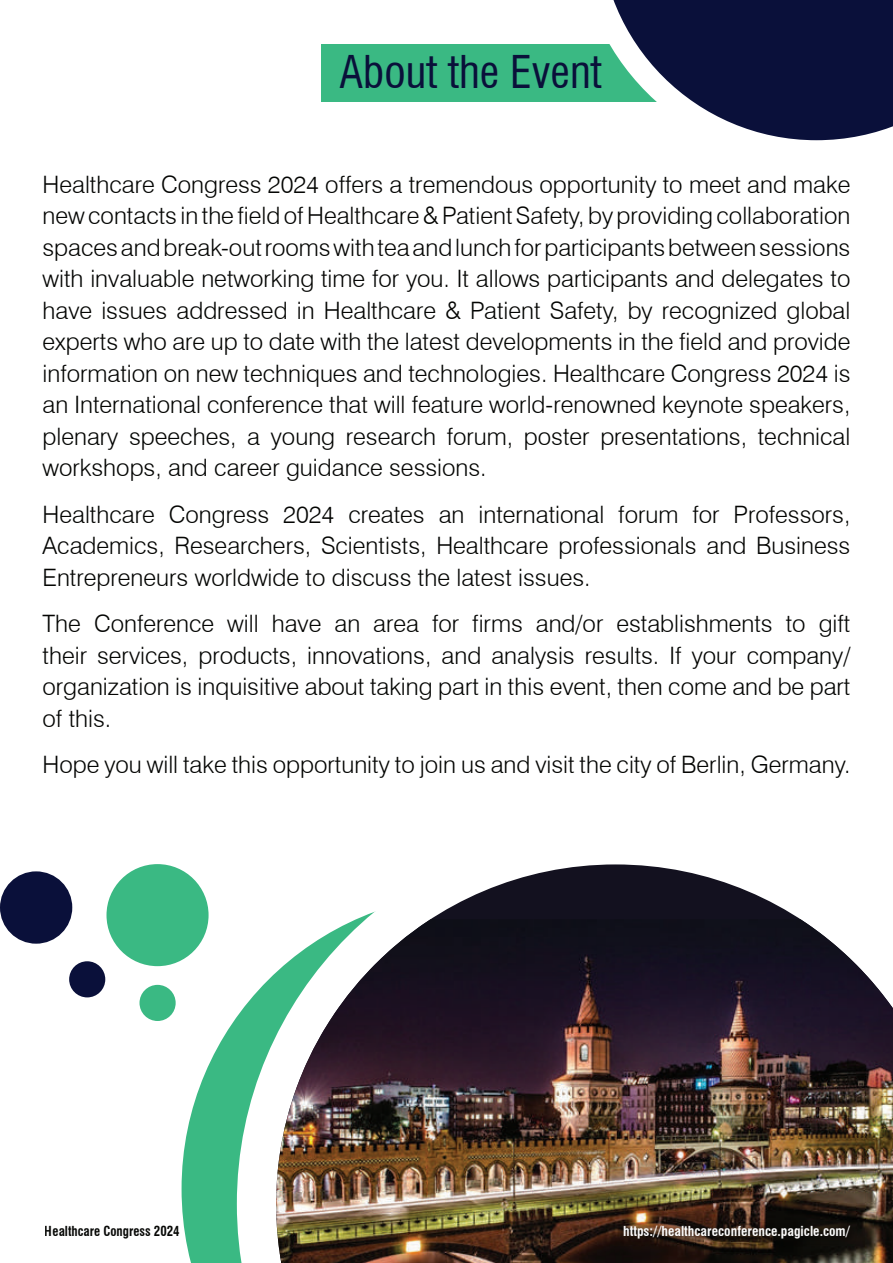
<style>
.page{position:relative;width:893px;height:1263px;background:#fff}
.page>*{position:absolute;margin:0;border:0;box-sizing:border-box;transform-origin:0 0}
.t1{font:condensed 44.1px "Swiss 721 BT";color:#0a103a}
.t2{font:300 24px/31.5px "Swiss 721 BT";color:#040503;text-align:justify}
.t3{font:700 condensed 13.5px "Swiss 721 BT";color:#fff}
.t4{font:700 condensed 13.5px "Swiss 721 BT";color:#040503;scale:.95 1}
</style>
<div class="page">
<svg style="left:182px;top:896px;width:55px;height:367px;fill:#3ab983"></svg>
<svg style="left:237px;top:972px;width:39px;height:291px"></svg>
<svg style="left:357px;top:864px;width:443px;height:55px;fill:#13111f"></svg>
<img style="left:276px;top:919px;width:617px;height:344px">
<div style="left:321px;top:44px;width:371px;height:58px;background:#3ab983"></div>
<div style="left:106px;top:864px;width:103px;height:102px;background:#3ab983;border-radius:50%"></div>
<div style="left:0;top:871px;width:72px;height:73px;background:#0a103a;border-radius:50%"></div>
<div style="left:69px;top:961px;width:36px;height:36px;background:#0a103a;border-radius:50%"></div>
<div style="left:139px;top:985px;width:37px;height:36px;background:#3ab983;border-radius:50%"></div>
<svg style="left:609px;top:0;width:284px;height:140px"></svg>
<div style="left:617px;top:1219px;width:242px;height:29px;background:#040503;opacity:.75"></div>
<h1 class="t1" style="left:339px;top:45px;width:264px">About the Event</h1>
<p class="t2" style="left:43px;top:168px;width:809px">Healthcare Congress 2024 offers a tremendous opportunity to meet and make new contacts in the field of Healthcare &amp; Patient Safety, by providing collaboration spaces and break-out rooms with tea and lunch for participants between sessions with invaluable networking time for you. It allows participants and delegates to have issues addressed in Healthcare &amp; Patient Safety, by recognized global experts who are up to date with the latest developments in the field and provide information on new techniques and technologies. Healthcare Congress 2024 is an International conference that will feature world-renowned keynote speakers, plenary speeches, a young research forum, poster presentations, technical workshops, and career guidance sessions.</p>
<p class="t2" style="left:43px;top:498px;width:809px">Healthcare Congress 2024 creates an international forum for Professors, Academics, Researchers, Scientists, Healthcare professionals and Business Entrepreneurs worldwide to discuss the latest issues.</p>
<p class="t2" style="left:43px;top:608px;width:809px">The Conference will have an area for firms and/or establishments to gift their services, products, innovations, and analysis results. If your company/ organization is inquisitive about taking part in this event, then come and be part of this.</p>
<p class="t2" style="left:43px;top:749px;width:809px">Hope you will take this opportunity to join us and visit the city of Berlin, Germany.</p>
<p class="t4" style="left:45px;top:1223px;width:143px">Healthcare Congress 2024</p>
<p class="t3" style="left:623px;top:1223px;width:228px">https://healthcareconference.pagicle.com/</p>
</div>
